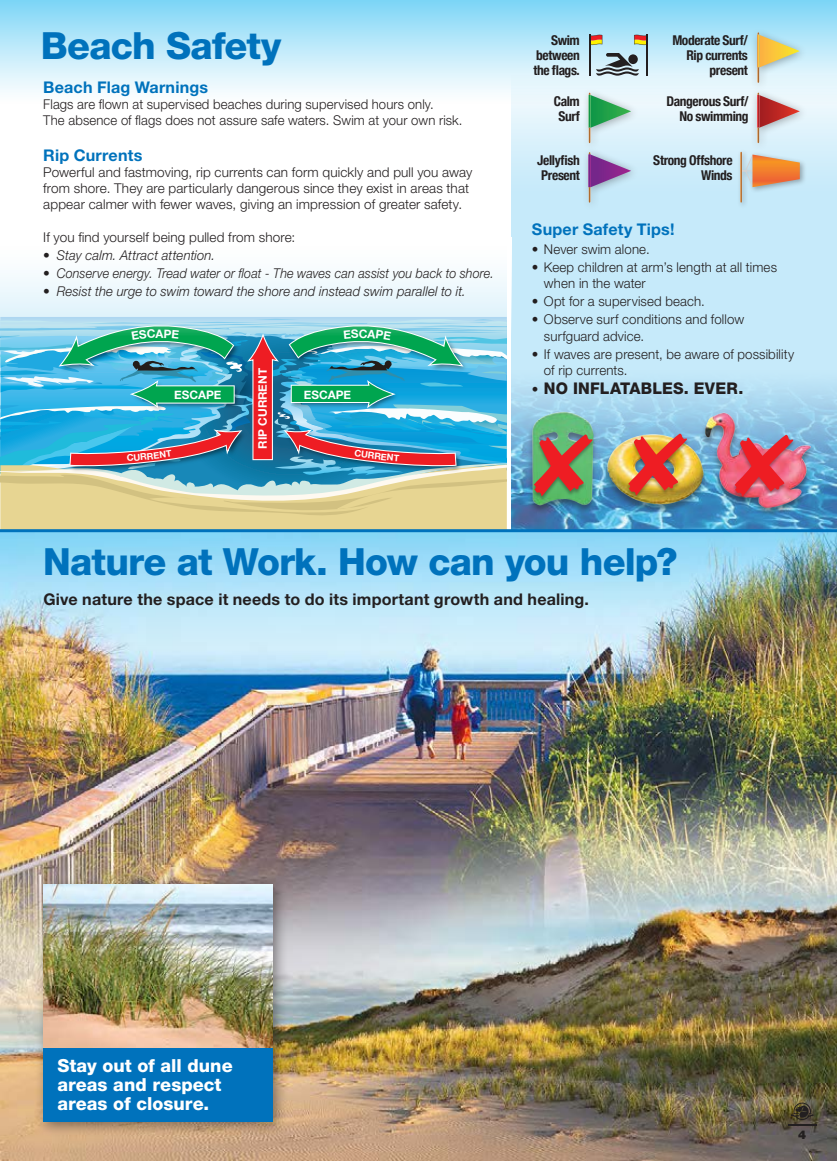
<style>
.page{position:relative;width:837px;height:1161px;background:#fff}
.page>*{position:absolute;margin:0;border:0;box-sizing:border-box;transform-origin:0 0}
.t1{font:800 37.5px "Helvetica Neue LT Std";letter-spacing:-.025em;color:#0072bc}
.t2{font:800 18px/18.8px "Helvetica Neue LT Std";color:#fff}
.t3{font:700 16.2px "Helvetica Neue LT Std";letter-spacing:.01em;color:#231f20}
.t4{font:700 16.2px "Helvetica Neue LT Std";letter-spacing:.01em;color:#0072bc}
.t5{font:800 16.2px "Helvetica Neue LT Std";letter-spacing:.01em;color:#231f20}
.t6{font:300 13.5px/16.2px "Helvetica Neue LT Std";letter-spacing:.01em;color:#231f20}
.t7{font:italic 300 13.5px "Helvetica Neue LT Std";letter-spacing:.005em;color:#231f20}
.t8{font:700 condensed 13.5px/15px "Helvetica Neue";letter-spacing:-.03em;color:#231f20;text-align:right}
.t9{font:900 12px "Helvetica Neue LT Std";color:#231f20}
.t10{font:700 11.7px "Helvetica Neue";color:#fff}
.s1{font-weight:300;font-size:13.5px}
</style>
<div class="page">
<img style="left:0;top:658px;width:837px;height:503px">
<img style="left:0;top:532px;width:837px;height:126px">
<img style="left:512px;top:489px;width:325px;height:40px">
<div style="left:512px;top:73px;width:325px;height:380px;background:#c6eafa"></div>
<svg style="left:0;top:0;width:837px;height:114px"></svg>
<svg style="left:788px;top:1103px;width:29px;height:22px"></svg>
<svg style="left:0;top:270px;width:512px;height:66px;fill:#ebf7fc"></svg>
<svg style="left:512px;top:384px;width:325px;height:105px"></svg>
<div style="left:607px;top:434px;width:97px;height:78px;background:#231f20;opacity:.5"></div>
<img style="left:607px;top:433px;width:93px;height:73px">
<div style="left:625px;top:434px;width:65px;height:67px;background:#231f20;opacity:.4"></div>
<img style="left:628px;top:433px;width:59px;height:63px">
<div style="left:700px;top:413px;width:115px;height:105px;background:#231f20;opacity:.5"></div>
<img style="left:703px;top:411px;width:110px;height:98px">
<div style="left:731px;top:435px;width:65px;height:67px;background:#231f20;opacity:.4"></div>
<img style="left:734px;top:434px;width:60px;height:63px">
<div style="left:528px;top:412px;width:70px;height:103px;background:#231f20;opacity:.5"></div>
<img style="left:532px;top:411px;width:62px;height:95px">
<div style="left:531px;top:434px;width:65px;height:68px;background:#231f20;opacity:.4"></div>
<svg style="left:533px;top:434px;width:60px;height:62px;background:#977451"></svg>
<hr style="left:0;top:529px;width:837px;height:3px;background:#0072bc">
<div style="left:34px;top:876px;width:254px;height:261px;background:#231f20;opacity:.5"></div>
<img style="left:43px;top:885px;width:230px;height:164px">
<div style="left:43px;top:1049px;width:230px;height:73px;background:#0072bc"></div>
<div style="left:737px;top:149px;width:69px;height:60px;background:#231f20;opacity:.35"></div>
<svg style="left:740px;top:152px;width:60px;height:51px"></svg>
<div style="left:751px;top:27px;width:57px;height:65px;background:#231f20;opacity:.35"></div>
<svg style="left:757px;top:32px;width:42px;height:51px;background:#d7d8b1"></svg>
<div style="left:751px;top:87px;width:57px;height:65px;background:#231f20;opacity:.35"></div>
<svg style="left:757px;top:93px;width:43px;height:50px;background:#cea6aa"></svg>
<div style="left:582px;top:147px;width:58px;height:65px;background:#231f20;opacity:.35"></div>
<svg style="left:589px;top:152px;width:42px;height:51px"></svg>
<div style="left:582px;top:87px;width:58px;height:65px;background:#231f20;opacity:.35"></div>
<svg style="left:589px;top:93px;width:42px;height:50px;background:#9acfb6"></svg>
<svg style="left:596px;top:53px;width:43px;height:23px"></svg>
<svg style="left:590px;top:35px;width:12px;height:10px"></svg>
<hr style="left:589px;top:34px;width:1px;height:42px;background:#231f20">
<svg style="left:634px;top:35px;width:12px;height:10px"></svg>
<hr style="left:646px;top:34px;width:2px;height:42px;background:#231f20">
<svg style="left:0;top:317px;width:507px;height:213px;background:#76b2b5"></svg>
<p class="t1" style="left:41px;top:23px;width:242px">Beach Safety</p>
<p class="t4" style="left:43px;top:77px;width:166px">Beach Flag Warnings</p>
<p class="t6" style="left:43px;top:96px;width:421px">Flags are flown at supervised beaches during supervised hours only.<br>The absence of flags does not assure safe waters. Swim at your own risk.</p>
<p class="t4" style="left:43px;top:145px;width:101px">Rip Currents</p>
<p class="t6" style="left:43px;top:164px;width:431px">Powerful and fastmoving, rip currents can form quickly and pull you away from shore. They are particularly dangerous since they exist in areas that appear calmer with fewer waves, giving an impression of greater safety.</p>
<p class="t6" style="left:43px;top:229px;width:254px">If you find yourself being pulled from shore:</p>
<p class="t7" style="left:43px;top:247px;width:173px">• Stay calm. Attract attention.</p>
<p class="t7" style="left:43px;top:265px;width:452px">• Conserve energy. Tread water or float - The waves can assist you back to shore.</p>
<p class="t7" style="left:43px;top:283px;width:424px">• Resist the urge to swim toward the shore and instead swim parallel to it.</p>
<p class="t10" style="left:254px;top:449px;width:82px;rotate:-90deg">RIP CURRENT</p>
<p class="t10" style="left:174px;top:385px;width:49px">ESCAPE</p>
<p class="t10" style="left:304px;top:385px;width:49px">ESCAPE</p>
<p class="t8" style="left:551px;top:32px;width:30px">Swim</p>
<p class="t8" style="left:536px;top:47px;width:45px">between</p>
<p class="t8" style="left:533px;top:62px;width:48px">the flags.</p>
<p class="t8" style="left:554px;top:92px;width:27px;text-align:center">Calm<br>Surf</p>
<p class="t8" style="left:537px;top:152px;width:44px;text-align:left">Jellyfish<br>Present</p>
<p class="t8" style="left:672px;top:32px;width:77px">Moderate Surf/<br>Rip currents present</p>
<p class="t8" style="left:667px;top:92px;width:83px">Dangerous Surf/<br>No swimming</p>
<p class="t8" style="left:653px;top:152px;width:81px">Strong Offshore<br>Winds</p>
<p class="t4" style="left:532px;top:219px;width:144px">Super Safety Tips!</p>
<p class="t6" style="left:532px;top:241px;width:119px">• Never swim alone.</p>
<p class="t6" style="left:544px;top:259px;width:235px;text-indent:-12px">• Keep children at arm’s length at all times when in the water</p>
<p class="t6" style="left:532px;top:293px;width:174px">• Opt for a supervised beach.</p>
<p class="t6" style="left:544px;top:311px;width:202px;text-indent:-12px">• Observe surf conditions and follow surfguard advice.</p>
<p class="t6" style="left:544px;top:345px;width:252px;text-indent:-12px">• If waves are present, be aware of possibility of rip currents.</p>
<p class="t5" style="left:532px;top:379px;width:213px"><span class="s1">•</span> NO INFLATABLES. EVER.</p>
<p class="t1" style="left:43px;top:540px;width:636px">Nature at Work. How can you help?</p>
<p class="t3" style="left:43px;top:589px;width:547px">Give nature the space it needs to do its important growth and healing.</p>
<p class="t2" style="left:57px;top:1056px;width:177px">Stay out of all dune areas and respect</p>
<p class="t2" style="left:57px;top:1094px;width:153px">areas of closure.</p>
<p class="t9" style="left:798px;top:1127px;width:10px">4</p>
</div>
